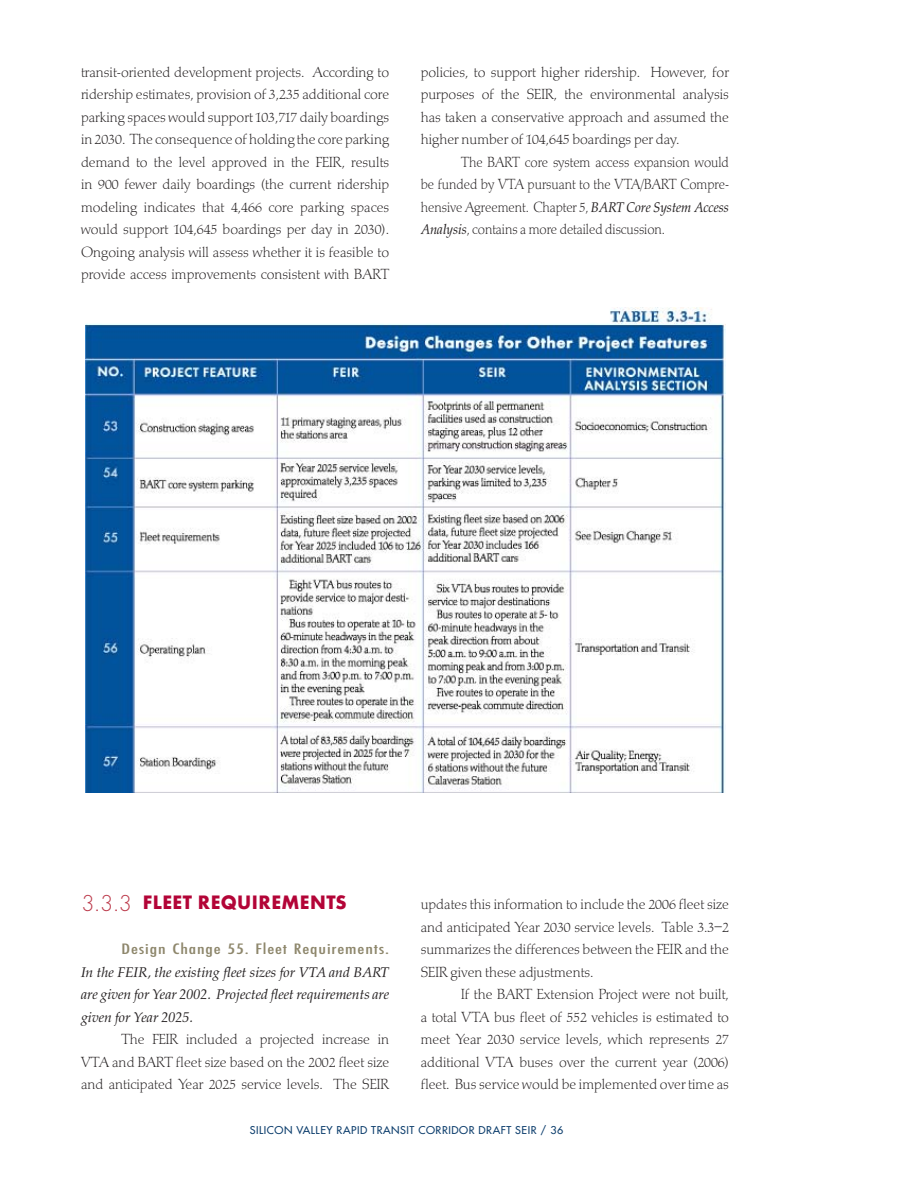
<style>
.page{position:relative;width:918px;height:1188px;background:#fff}
.page>*{position:absolute;margin:0;border:0;box-sizing:border-box;transform-origin:0 0}
.t1{font:20.25px "Futura Bld";letter-spacing:.025em;color:#b30437}
.t2{font:15.75px "Futura Mdm Cnd";letter-spacing:.04em;color:#8e876c;scale:1.35 1}
.t3{font:15.15px/22.5px "Palatino Lgt H";color:#231f20;text-align:justify}
.t4{font:15.15px/22.5px "Palatino Lgt H";color:#231f20;text-align:justify;scale:.93 1}
.t5{font:italic 14.1px/22.5px "Palatino";letter-spacing:-.005em;color:#231f20;text-align:justify}
.t6{font:10.5px "Futura";letter-spacing:.05em;color:#0d3e6d}
.s1{font-family:"Palatino";font-style:italic;font-size:14.1px}
.s2{font-family:"Futura Lgt";font-size:24px;color:#bc3a4b}
</style>
<div class="page">
<img style="left:85px;top:308px;width:641px;height:485px">
<p class="t3" style="left:81px;top:61px;width:310px">transit-oriented development projects. According to ridership estimates, provision of 3,235 additional core parking spaces would support 103,717 daily boardings in 2030. The consequence of holding the core parking demand to the level approved in the FEIR, results in 900 fewer daily boardings (the current ridership modeling indicates that 4,466 core parking spaces would support 104,645 boardings per day in 2030).<br>Ongoing analysis will assess whether it is feasible to provide access improvements consistent with BART</p>
<p class="t3" style="left:421px;top:61px;width:310px">policies, to support higher ridership. However, for purposes of the SEIR, the environmental analysis has taken a conservative approach and assumed the higher number of 104,645 boardings per day.</p>
<p class="t4" style="left:421px;top:151px;width:333px;text-indent:40px">The BART core system access expansion would be funded by VTA pursuant to the VTA/BART Compre&shy;hensive Agreement. Chapter 5, <span class="s1">BART Core System Access Analysis</span>, contains a more detailed discussion.</p>
<h1 class="t1" style="left:81px;top:889px;width:267px"><span class="s2">3.3.3</span> FLEET REQUIREMENTS</h1>
<p class="t2" style="left:122px;top:938px;width:200px">Design Change 55. Fleet Requirements.</p>
<p class="t5" style="left:81px;top:961px;width:310px">In the FEIR, the existing fleet sizes for VTA and BART are given for Year 2002. Projected fleet requirements are given for Year 2025.</p>
<p class="t3" style="left:81px;top:1029px;width:310px;text-indent:40px">The FEIR included a projected increase in VTA and BART fleet size based on the 2002 fleet size and anticipated Year 2025 service levels. The SEIR</p>
<p class="t3" style="left:421px;top:894px;width:310px">updates this information to include the 2006 fleet size and anticipated Year 2030 service levels. Table 3.3–2 summarizes the differences between the FEIR and the SEIR given these adjustments.</p>
<p class="t3" style="left:421px;top:984px;width:310px;text-indent:40px">If the BART Extension Project were not built, a total VTA bus fleet of 552 vehicles is estimated to meet Year 2030 service levels, which represents 27 additional VTA buses over the current year (2006) fleet. Bus service would be implemented over time as</p>
<p class="t6" style="left:250px;top:1124px;width:308px">SILICON VALLEY RAPID TRANSIT CORRIDOR DRAFT SEIR / 36</p>
</div>
